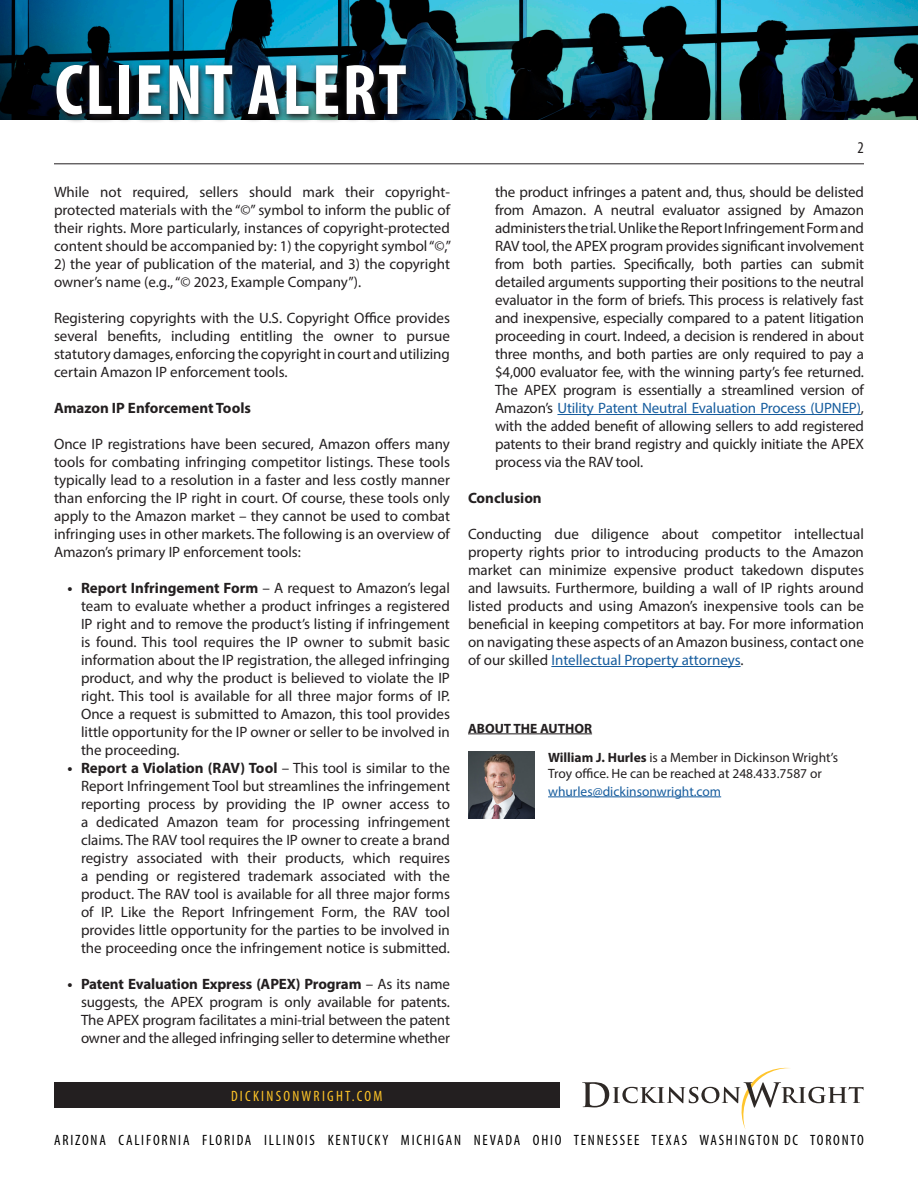
<style>
.page{position:relative;width:918px;height:1188px;background:#fff}
.page>*{position:absolute;margin:0;border:0;box-sizing:border-box;transform-origin:0 0}
.t1{font:700 condensed 72px "Myriad Pro";letter-spacing:.03em;color:#fff}
.t2{font:condensed 16.5px "Myriad Pro";color:#231f20}
.t3{font:15px/18px "Myriad Pro";color:#231f20;text-align:justify}
.t4{font:condensed 15px "Myriad Pro";letter-spacing:.12em;color:#000}
.t5{font:700 15px "Myriad Pro";color:#231f20}
.t6{font:condensed 15px "Myriad Pro";letter-spacing:.15em;color:#fec427}
.t7{font:13.5px/15.8px "Myriad Pro";color:#231f20}
.t8{font:13.5px "Myriad Pro";color:#175d9e}
.t9{font:700 13.5px "Myriad Pro";color:#231f20}
.s1{font-weight:700}
.s2{color:#175d9e}
</style>
<div class="page">
<img style="left:0;top:0;width:918px;height:120px">
<hr style="left:54px;top:163px;width:810px;height:1px;background:#231f20">
<svg style="left:52px;top:61px;width:362px;height:61px;background:#1c3b47"></svg>
<div style="left:54px;top:1082px;width:505px;height:26px;background:#231f20"></div>
<svg style="left:582px;top:1068px;width:282px;height:61px"></svg>
<hr style="left:557px;top:414px;width:304px;height:1px;background:#175d9e">
<hr style="left:551px;top:666px;width:190px;height:1px;background:#175d9e">
<hr style="left:468px;top:734px;width:124px;height:1px;background:#231f20">
<hr style="left:548px;top:797px;width:173px;height:1px;background:#175d9e">
<img style="left:468px;top:752px;width:67px;height:67px">
<h1 class="t1" style="left:55px;top:45px;width:353px">CLIENT ALERT</h1>
<p class="t3" style="left:54px;top:183px;width:399px">While not required, sellers should mark their copyright&shy;protected materials with the “©” symbol to inform the public of their rights. More particularly, instances of copyright-protected content should be accompanied by: 1) the copyright symbol “©,”</p>
<p class="t3" style="left:54px;top:255px;width:398px">2) the year of publication of the material, and 3) the copyright owner’s name (e.g., “© 2023, Example Company”).</p>
<p class="t3" style="left:54px;top:309px;width:397px">Registering copyrights with the U.S. Copyright Office provides several benefits, including entitling the owner to pursue statutory damages, enforcing the copyright in court and utilizing certain Amazon IP enforcement tools.</p>
<p class="t5" style="left:54px;top:398px;width:198px">Amazon IP Enforcement Tools</p>
<p class="t3" style="left:54px;top:435px;width:398px">Once IP registrations have been secured, Amazon offers many tools for combating infringing competitor listings. These tools typically lead to a resolution in a faster and less costly manner than enforcing the IP right in court. Of course, these tools only apply to the Amazon market – they cannot be used to combat infringing uses in other markets. The following is an overview of Amazon’s primary IP enforcement tools:</p>
<p class="t3" style="left:81px;top:579px;width:371px;text-indent:-14px"><span class="s1">• Report Infringement Form</span> – A request to Amazon’s legal team to evaluate whether a product infringes a registered IP right and to remove the product’s listing if infringement is found. This tool requires the IP owner to submit basic information about the IP registration, the alleged infringing product, and why the product is believed to violate the IP right. This tool is available for all three major forms of IP.<br>Once a request is submitted to Amazon, this tool provides little opportunity for the IP owner or seller to be involved in the proceeding.</p>
<p class="t3" style="left:81px;top:759px;width:371px;text-indent:-14px"><span class="s1">• Report a Violation (RAV) Tool</span> – This tool is similar to the Report Infringement Tool but streamlines the infringement reporting process by providing the IP owner access to a dedicated Amazon team for processing infringement claims. The RAV tool requires the IP owner to create a brand registry associated with their products, which requires a pending or registered trademark associated with the product. The RAV tool is available for all three major forms of IP. Like the Report Infringement Form, the RAV tool provides little opportunity for the parties to be involved in the proceeding once the infringement notice is submitted.</p>
<p class="t3" style="left:81px;top:975px;width:371px;text-indent:-14px"><span class="s1">• Patent Evaluation Express (APEX) Program</span> – As its name suggests, the APEX program is only available for patents.<br>The APEX program facilitates a mini-trial between the patent owner and the alleged infringing seller to determine whether</p>
<p class="t2" style="left:858px;top:138px;width:8px">2</p>
<p class="t3" style="left:495px;top:183px;width:371px">the product infringes a patent and, thus, should be delisted from Amazon. A neutral evaluator assigned by Amazon administers the trial. Unlike the Report Infringement Form and RAV tool, the APEX program provides significant involvement from both parties. Specifically, both parties can submit detailed arguments supporting their positions to the neutral evaluator in the form of briefs. This process is relatively fast and inexpensive, especially compared to a patent litigation proceeding in court. Indeed, a decision is rendered in about three months, and both parties are only required to pay a $4,000 evaluator fee, with the winning party’s fee returned.<br>The APEX program is essentially a streamlined version of Amazon’s <span class="s2">Utility Patent Neutral Evaluation Process (UPNEP)</span>, with the added benefit of allowing sellers to add registered patents to their brand registry and quickly initiate the APEX process via the RAV tool.</p>
<p class="t5" style="left:468px;top:488px;width:75px">Conclusion</p>
<p class="t3" style="left:468px;top:525px;width:398px">Conducting due diligence about competitor intellectual property rights prior to introducing products to the Amazon market can minimize expensive product takedown disputes and lawsuits. Furthermore, building a wall of IP rights around listed products and using Amazon’s inexpensive tools can be beneficial in keeping competitors at bay. For more information on navigating these aspects of an Amazon business, contact one of our skilled <span class="s2">Intellectual Property attorneys</span>.</p>
<p class="t9" style="left:468px;top:719px;width:126px">ABOUT THE AUTHOR</p>
<p class="t7" style="left:548px;top:749px;width:291px"><span class="s1">William J. Hurles</span> is a Member in Dickinson Wright’s<br>Troy office. He can be reached at 248.433.7587 or</p>
<p class="t8" style="left:548px;top:783px;width:175px">whurles@dickinsonwright.com</p>
<p class="t6" style="left:231px;top:1087px;width:153px">DICKINSONWRIGHT.COM</p>
<p class="t4" style="left:54px;top:1131px;width:811px">ARIZONA CALIFORNIA FLORIDA ILLINOIS KENTUCKY MICHIGAN NEVADA OHIO TENNESSEE TEXAS WASHINGTON DC TORONTO</p>
</div>
